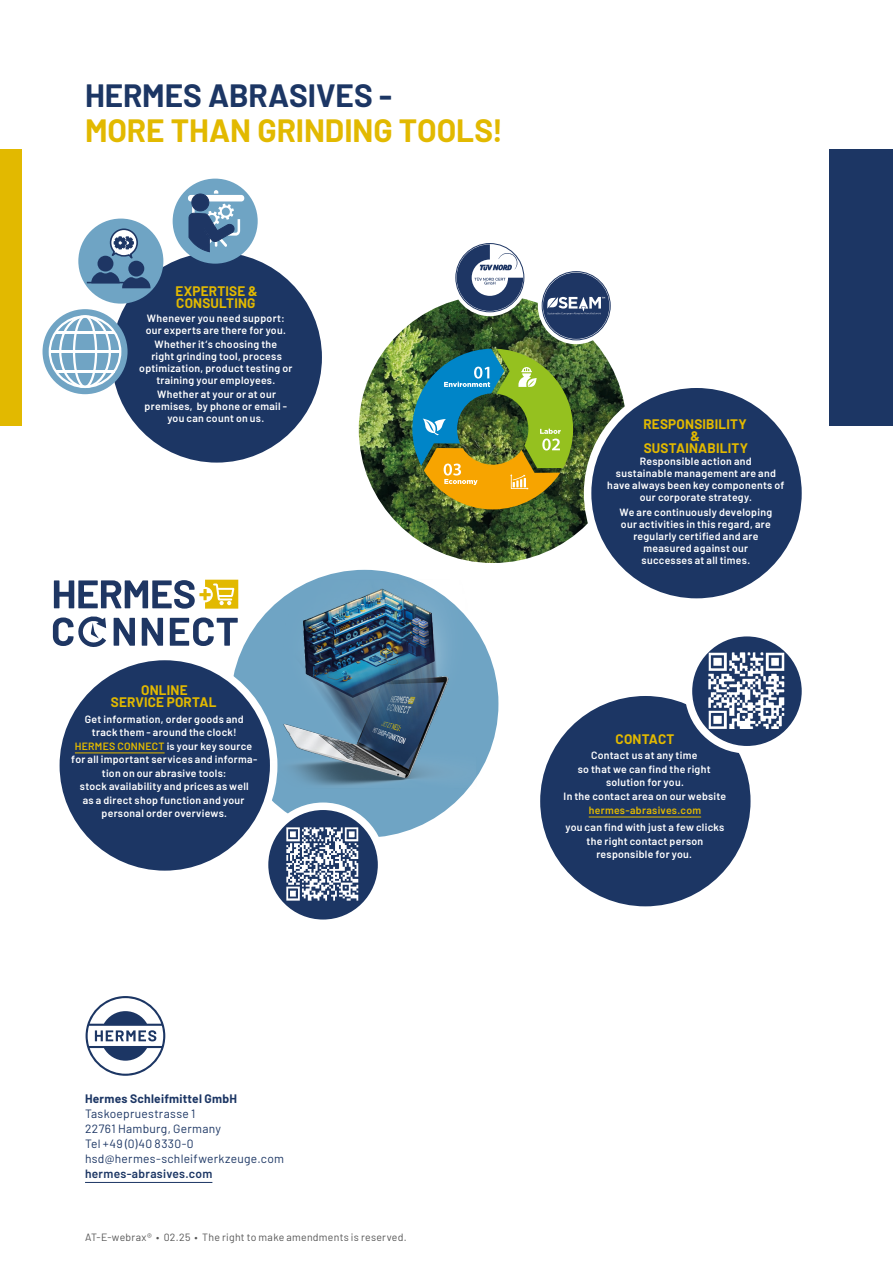
<style>
.page{position:relative;width:893px;height:1263px;background:#fff}
.page>*{position:absolute;margin:0;border:0;box-sizing:border-box;transform-origin:0 0}
.t1{font:700 31.5px "Barlow";letter-spacing:-.005em;color:#e2b900}
.t2{font:700 31.5px "Barlow";color:#1c3664}
.t3{font:700 13.5px/12px "Barlow";letter-spacing:.015em;color:#e2b900;text-align:center}
.t4{font:12px/15px "Barlow";letter-spacing:.025em;color:#1c3664}
.t5{font:700 12px "Barlow";letter-spacing:.025em;color:#1c3664}
.t6{font:600 12px "Barlow";letter-spacing:.025em;color:#1c3664}
.t7{font:600 10.5px/12px "Barlow";letter-spacing:.025em;color:#fff;text-align:center}
.t8{font:10.5px "Barlow";letter-spacing:.025em;color:#565656}
.t9{font:600 10.5px "Barlow";letter-spacing:.025em;color:#e2b900}
.s1{color:#e2b900}
</style>
<div class="page">
<hr style="left:85px;top:1182px;width:127px;height:1px;background:#1c3664">
<svg style="left:86px;top:996px;width:79px;height:80px"></svg>
<img style="left:359px;top:295px;width:268px;height:268px;border-radius:134px">
<img style="left:412px;top:349px;width:161px;height:160px">
<svg style="left:538px;top:267px;width:76px;height:77px"></svg>
<svg style="left:542px;top:272px;width:68px;height:68px"></svg>
<div style="left:543px;top:273px;width:66px;height:66px;background:#1e3664;border-radius:50%"></div>
<svg style="left:547px;top:297px;width:58px;height:17px"></svg>
<svg style="left:451px;top:239px;width:77px;height:77px"></svg>
<svg style="left:457px;top:244px;width:66px;height:67px"></svg>
<div style="left:588px;top:384px;width:217px;height:218px;background:#1c3664;border-radius:50%"></div>
<div style="left:584px;top:380px;width:225px;height:226px;border:8px solid #fff;border-radius:50%"></div>
<div style="left:231px;top:570px;width:267px;height:268px;background:#6fa4c4;border-radius:50%"></div>
<div style="left:56px;top:656px;width:218px;height:218px;background:#1c3664;border-radius:50%"></div>
<div style="left:52px;top:653px;width:225px;height:225px;border:8px solid #fff;border-radius:50%"></div>
<hr style="left:75px;top:752px;width:90px;height:1px;background:#e2b900">
<img style="left:249px;top:580px;width:230px;height:226px">
<svg style="left:53px;top:580px;width:185px;height:67px"></svg>
<svg style="left:265px;top:806px;width:117px;height:117px;background:#42587e"></svg>
<div style="left:261px;top:802px;width:124px;height:125px;border:8px solid #fff;border-radius:50%"></div>
<img style="left:287px;top:828px;width:72px;height:72px">
<div style="left:536px;top:692px;width:218px;height:218px;background:#1c3664;border-radius:50%"></div>
<div style="left:533px;top:688px;width:225px;height:226px;border:8px solid #fff;border-radius:50%"></div>
<hr style="left:589px;top:817px;width:112px;height:1px;background:#e2b900">
<svg style="left:688px;top:633px;width:117px;height:117px;fill:#1c3664"></svg>
<div style="left:685px;top:629px;width:124px;height:124px;border:8px solid #fff;border-radius:50%"></div>
<img style="left:708px;top:652px;width:77px;height:77px">
<div style="left:108px;top:248px;width:218px;height:218px;background:#1c3664;border-radius:50%"></div>
<div style="left:104px;top:245px;width:225px;height:225px;border:8px solid #fff;border-radius:50%"></div>
<div style="left:43px;top:309px;width:85px;height:85px;background:#70a4c4;border-radius:50%"></div>
<svg style="left:49px;top:315px;width:72px;height:73px"></svg>
<div style="left:78px;top:219px;width:85px;height:85px;background:#6fa4c4;border-radius:50%"></div>
<div style="left:98px;top:256px;width:15px;height:16px;background:#1e3664;border-radius:50%"></div>
<svg style="left:90px;top:271px;width:61px;height:18px"></svg>
<div style="left:128px;top:261px;width:16px;height:16px;background:#1e3664;border-radius:50%"></div>
<hr style="left:87px;top:282px;width:40px;height:1px;background:#1e3664">
<svg style="left:109px;top:228px;width:29px;height:30px"></svg>
<div style="left:173px;top:179px;width:85px;height:85px;background:#6fa4c4;border-radius:50%"></div>
<div style="left:188px;top:195px;width:56px;height:6px;background:#fff;border-radius:3px"></div>
<svg style="left:188px;top:190px;width:52px;height:62px"></svg>
<div style="left:0;top:149px;width:21px;height:276px;background:#e2b900"></div>
<div style="left:829px;top:149px;width:64px;height:276px;background:#1c3664"></div>
<h1 class="t2" style="left:85px;top:72px;width:308px">HERMES ABRASIVES -</h1>
<h1 class="t1" style="left:85px;top:107px;width:420px">MORE THAN GRINDING TOOLS!</h1>
<p class="t3" style="left:176px;top:284px;width:84px;text-align:left">EXPERTISE &amp;<br>CONSULTING</p>
<p class="t7" style="left:146px;top:311px;width:142px;text-align:left">Whenever you need support: our experts are there for you.</p>
<p class="t7" style="left:139px;top:337px;width:155px">Whether it‘s choosing the<br>right grinding tool, process optimization, product testing or training your employees.</p>
<p class="t7" style="left:145px;top:387px;width:144px">Whether at your or at our premises, by phone or email - you can count on us.</p>
<p class="t3" style="left:111px;top:683px;width:107px">ONLINE<br>SERVICE PORTAL</p>
<p class="t7" style="left:71px;top:711px;width:188px;line-height:13.5px">Get information, order goods and track them - around the clock!<br><span class="s1">HERMES CONNECT</span> is your key source for all important services and informa&shy;tion on our abrasive tools:<br>stock availability and prices as well<br>as a direct shop function and your personal order overviews.</p>
<p class="t3" style="left:643px;top:417px;width:106px">RESPONSIBILITY &amp;<br>SUSTAINABILITY</p>
<p class="t7" style="left:607px;top:455px;width:179px">Responsible action and<br>sustainable management are and have always been key components of our corporate strategy.</p>
<p class="t7" style="left:619px;top:505px;width:154px">We are continuously developing our activities in this regard, are regularly certified and are measured against our successes at all times.</p>
<p class="t3" style="left:616px;top:732px;width:60px">CONTACT</p>
<p class="t7" style="left:564px;top:748px;width:164px;line-height:13.5px">Contact us at any time<br>so that we can find the right solution for you.<br>In the contact area on our website</p>
<p class="t9" style="left:589px;top:802px;width:114px">hermes-abrasives.com</p>
<p class="t7" style="left:565px;top:820px;width:161px;line-height:13.5px">you can find with just a few clicks the right contact person responsible for you.</p>
<p class="t5" style="left:85px;top:1090px;width:153px">Hermes Schleifmittel GmbH</p>
<p class="t4" style="left:85px;top:1105px;width:201px">Taskoepruestrasse 1<br>22761 Hamburg, Germany<br>Tel +49 (0)40 8330-0 hsd@hermes-schleifwerkzeuge.com</p>
<p class="t6" style="left:85px;top:1165px;width:129px">hermes-abrasives.com</p>
<p class="t8" style="left:85px;top:1230px;width:323px">AT-E-webrax® • 02.25 • The right to make amendments is reserved.</p>
</div>
